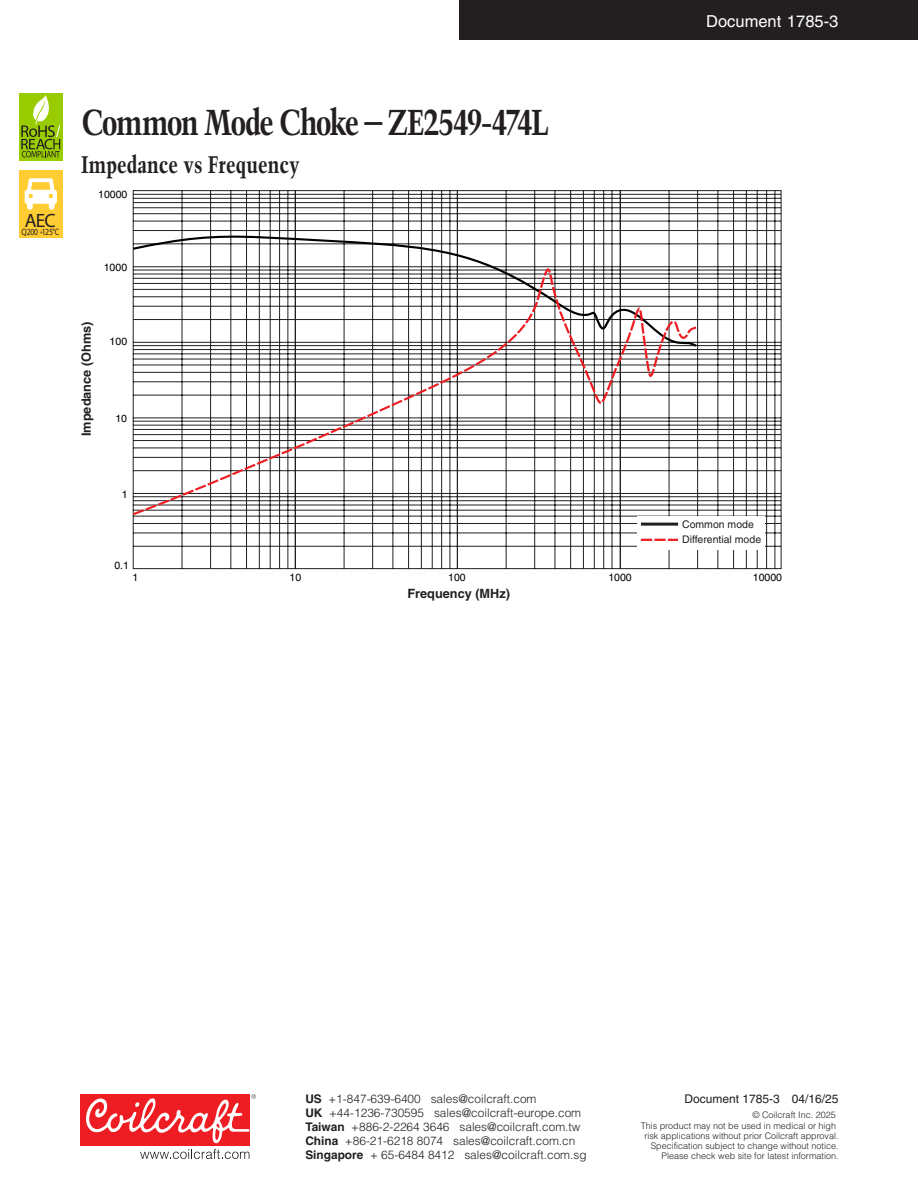
<style>
.page{position:relative;width:918px;height:1188px;background:#fff}
.page>*{position:absolute;margin:0;border:0;box-sizing:border-box;transform-origin:0 0}
.Subhead_-_24_Point_T{font:700 condensed 36px "Trump Mediaeval";letter-spacing:-.05em;color:#231f20}
.Subhead_-_16_Point_T{font:700 condensed 24px "Trump Mediaeval";color:#231f20}
.t1{font:19.35px "Myriad Pro";color:#231f20}
.t2{font:16.5px "Helvetica";color:#fff}
.t3{font:700 12.75px "Helvetica";color:#231f20}
.t4{font:12px "Helvetica";color:#231f20}
.t5{font:300 11.85px/14.1px "Helvetica";color:#231f20}
.t6{font:10.5px "Helvetica";color:#000}
.t7{font:10.5px/15.8px "Helvetica";color:#231f20}
.t8{font:10.35px "Helvetica";color:#000}
.t9{font:9.3px "Myriad Pro";letter-spacing:-.015em;color:#231f20;scale:.81 1}
.t10{font:300 9px/10.1px "Helvetica";color:#231f20;text-align:right}
.s1{font-size:6.6px}
.s2{font-weight:700}
</style>
<div class="page">
<div style="left:459px;top:0;width:459px;height:40px;background:#231f20"></div>
<div style="left:80px;top:1094px;width:169px;height:51px;background:#ee1d23"></div>
<svg style="left:140px;top:1149px;width:110px;height:10px"></svg>
<svg style="left:86px;top:1094px;width:170px;height:49px"></svg>
<div style="left:19px;top:171px;width:44px;height:67px;background:#fc3"></div>
<svg style="left:25px;top:178px;width:32px;height:32px"></svg>
<div style="left:19px;top:93px;width:44px;height:67px;background:#9c0"></div>
<svg style="left:21px;top:95px;width:39px;height:62px"></svg>
<svg style="left:132px;top:190px;width:650px;height:379px"></svg>
<div style="left:637px;top:516px;width:128px;height:34px;background:#fff"></div>
<hr style="left:641px;top:523px;width:37px;height:3px;background:#231f20">
<svg style="left:641px;top:539px;width:37px;height:2px"></svg>
<svg style="left:132px;top:235px;width:567px;height:30px"></svg>
<svg style="left:132px;top:265px;width:567px;height:252px"></svg>
<h3 class="t2" style="left:706px;top:11px;width:134px">Document 1785-3</h3>
<h3 class="t1" style="left:25px;top:208px;width:32px">AEC</h3>
<p class="t9" style="left:22px;top:226px;width:48px">Q200 <span class="s1">+</span>125°C</p>
<p class="Subhead_-_24_Point_T" style="left:81px;top:100px;width:469px">Common Mode Choke – ZE2549-474L</p>
<p class="Subhead_-_16_Point_T" style="left:81px;top:149px;width:220px">Impedance vs Frequency</p>
<p class="t6" style="left:98px;top:188px;width:31px">10000</p>
<p class="t6" style="left:104px;top:261px;width:25px">1000</p>
<p class="t3" style="left:79px;top:436px;width:116px;rotate:-90deg">Impedance (Ohms)</p>
<p class="t6" style="left:110px;top:335px;width:19px">100</p>
<p class="t8" style="left:115px;top:412px;width:13px">10</p>
<p class="t6" style="left:122px;top:488px;width:7px">1</p>
<p class="t6" style="left:114px;top:559px;width:16px">0.1</p>
<p class="t7" style="left:682px;top:516px;width:81px">Common mode<br>Differential mode</p>
<p class="t6" style="left:132px;top:571px;width:7px">1</p>
<p class="t6" style="left:290px;top:571px;width:13px">10</p>
<p class="t6" style="left:608px;top:571px;width:25px">1000</p>
<p class="t6" style="left:753px;top:571px;width:31px">10000</p>
<p class="t6" style="left:448px;top:571px;width:19px">100</p>
<p class="t3" style="left:407px;top:586px;width:104px">Frequency (MHz)</p>
<p class="t5" style="left:305px;top:1091px;width:283px"><span class="s2">US</span> +1-847-639-6400 sales@coilcraft.com<br><span class="s2">UK</span> +44-1236-730595 sales@coilcraft-europe.com <span class="s2">Taiwan</span> +886-2-2264 3646 sales@coilcraft.com.tw <span class="s2">China</span> +86-21-6218 8074 sales@coilcraft.com.cn <span class="s2">Singapore</span> + 65-6484 8412 sales@coilcraft.com.sg</p>
<p class="t4" style="left:685px;top:1092px;width:156px">Document 1785-3 04/16/25</p>
<p class="t10" style="left:641px;top:1109px;width:197px;line-height:11.4px">© Coilcraft Inc. 2025<br>This product may not be used in medical or high</p>
<p class="t10" style="left:644px;top:1131px;width:196px">risk applications without prior Coilcraft approval.<br>Specification subject to change without notice.<br>Please check web site for latest information.</p>
</div>
